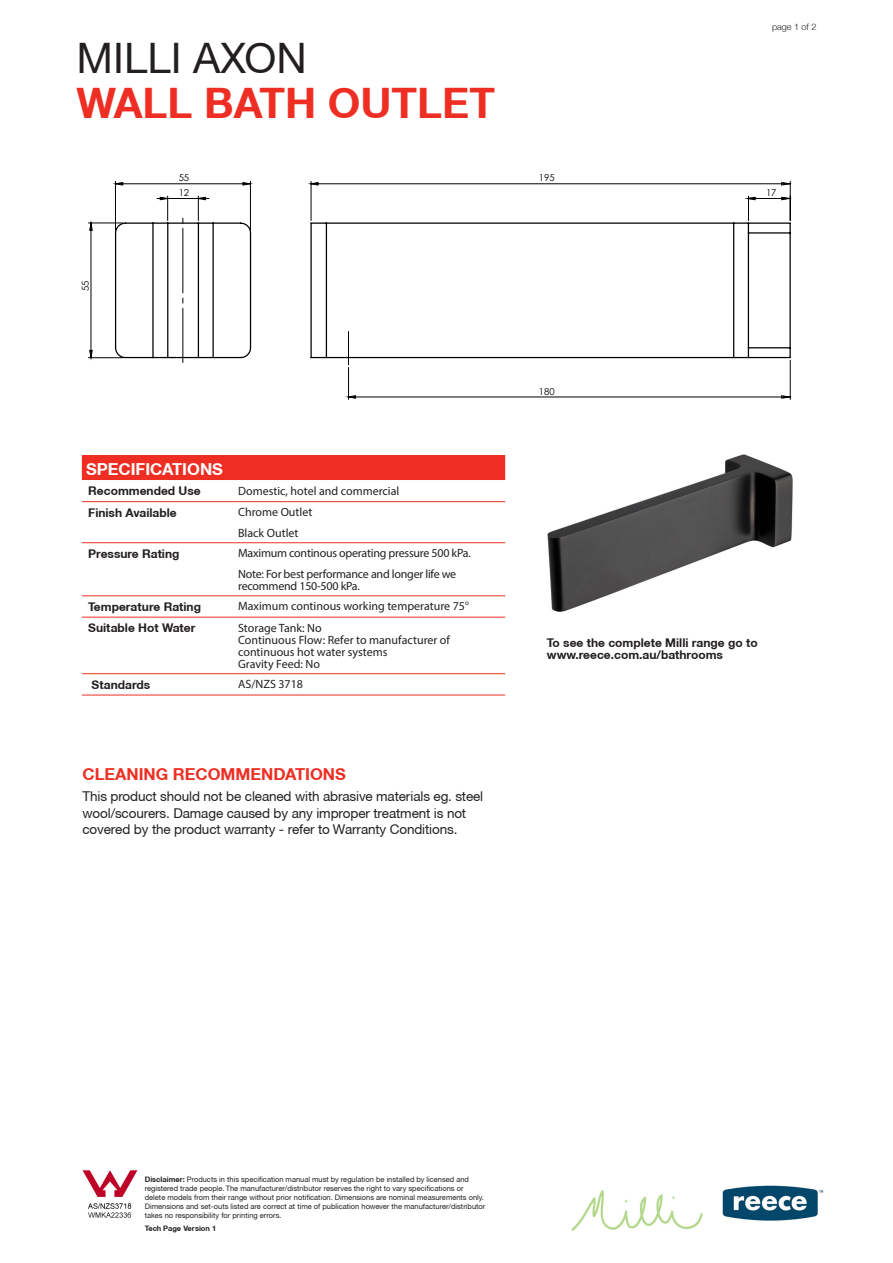
<style>
.page{position:relative;width:893px;height:1263px;background:#fff}
.page>*{position:absolute;margin:0;border:0;box-sizing:border-box;transform-origin:0 0}
.L1_Sub_Main_Head{font:700 42px "Helvetica Neue CE";color:#ee2e22}
.L1_Header{font:42px "Helvetica Neue CE";color:#231f20}
.L3_Body{font:700 16.5px "Helvetica Neue CE";color:#ee2e22}
.L4_Table_Header{font:700 16.5px "Helvetica Neue CE";color:#fff}
.L3_Body-2{font:13.5px/16.5px "Helvetica Neue CE";letter-spacing:-.01em;color:#231f20}
.L6_Table_Body{font:12px/12px "Myriad Pro";color:#231f20}
.L6_Table_Body-2{font:12px/12px "Myriad Pro";letter-spacing:-.02em;color:#231f20}
.L5_Table_Bold{font:700 12px "Helvetica Neue CE";color:#231f20}
.Call_to_action{font:700 12px/12px "Helvetica Neue CE";color:#231f20}
.t1{font:9.6px/14.7px "Century Gothic";color:#000}
.t2{font:300 9px "Helvetica Neue";color:#231f20}
.T___C{font:7.5px/9px "Helvetica Neue CE";color:#231f20}
.T___C-2{font:700 7.5px "Helvetica Neue CE";color:#231f20}
.L6_Table_Body-3{font:7.05px "Myriad Pro";color:#231f20}
.s1{font-weight:700}
</style>
<div class="page">
<img style="left:82px;top:1170px;width:56px;height:48px">
<div style="left:82px;top:455px;width:423px;height:25px;background:#ee2e22"></div>
<svg style="left:82px;top:502px;width:423px;height:193px"></svg>
<hr style="left:82px;top:501px;width:150px;height:1px;background:#ee2e22">
<hr style="left:232px;top:501px;width:273px;height:1px;background:#ee2e22">
<hr style="left:82px;top:542px;width:150px;height:1px;background:#ee2e22">
<hr style="left:232px;top:542px;width:273px;height:1px;background:#ee2e22">
<hr style="left:82px;top:595px;width:150px;height:1px;background:#ee2e22">
<hr style="left:232px;top:595px;width:273px;height:1px;background:#ee2e22">
<hr style="left:82px;top:617px;width:150px;height:1px;background:#ee2e22">
<hr style="left:232px;top:617px;width:273px;height:1px;background:#ee2e22">
<hr style="left:82px;top:673px;width:150px;height:1px;background:#ee2e22">
<hr style="left:232px;top:673px;width:273px;height:1px;background:#ee2e22">
<hr style="left:82px;top:695px;width:150px;height:1px;background:#ee2e22">
<hr style="left:232px;top:695px;width:273px;height:1px;background:#ee2e22">
<img style="left:722px;top:1185px;width:102px;height:36px">
<img style="left:571px;top:1176px;width:132px;height:55px">
<img style="left:547px;top:454px;width:246px;height:158px">
<hr style="left:311px;top:181px;width:1px;height:40px;background:#000">
<hr style="left:790px;top:181px;width:1px;height:40px;background:#000">
<hr style="left:790px;top:360px;width:1px;height:39px;background:#000">
<hr style="left:348px;top:367px;width:1px;height:32px;background:#000">
<hr style="left:115px;top:181px;width:1px;height:49px;background:#000">
<hr style="left:250px;top:181px;width:1px;height:49px;background:#000">
<hr style="left:88px;top:357px;width:35px;height:1px;background:#000">
<hr style="left:88px;top:222px;width:35px;height:1px;background:#000">
<svg style="left:311px;top:182px;width:479px;height:3px"></svg>
<svg style="left:348px;top:197px;width:442px;height:201px"></svg>
<svg style="left:116px;top:182px;width:134px;height:181px"></svg>
<svg style="left:90px;top:223px;width:2px;height:134px"></svg>
<svg style="left:114px;top:222px;width:677px;height:137px"></svg>
<p class="L1_Header" style="left:77px;top:32px;width:232px">MILLI AXON</p>
<p class="L1_Sub_Main_Head" style="left:77px;top:77px;width:420px">WALL BATH OUTLET</p>
<p class="t1" style="left:78px;top:291px;width:12px;rotate:-90deg">55</p>
<p class="t1" style="left:179px;top:170px;width:12px">55<br>12</p>
<p class="L4_Table_Header" style="left:86px;top:459px;width:138px">SPECIFICATIONS</p>
<p class="L5_Table_Bold" style="left:88px;top:483px;width:114px">Recommended Use</p>
<p class="L6_Table_Body" style="left:238px;top:484px;width:163px">Domestic, hotel and commercial</p>
<p class="L5_Table_Bold" style="left:88px;top:505px;width:90px">Finish Available</p>
<p class="L6_Table_Body" style="left:238px;top:506px;width:76px">Chrome Outlet</p>
<p class="L6_Table_Body" style="left:238px;top:526px;width:62px">Black Outlet</p>
<p class="L5_Table_Bold" style="left:88px;top:546px;width:93px">Pressure Rating</p>
<p class="L6_Table_Body-2" style="left:238px;top:547px;width:234px">Maximum continous operating pressure 500 kPa.</p>
<p class="L6_Table_Body-2" style="left:238px;top:568px;width:220px">Note: For best performance and longer life we recommend 150-500 kPa.</p>
<p class="L5_Table_Bold" style="left:88px;top:599px;width:114px">Temperature Rating</p>
<p class="L6_Table_Body" style="left:238px;top:600px;width:228px">Maximum continous working temperature 75</p>
<p class="L6_Table_Body-3" style="left:465px;top:598px;width:5px">o</p>
<p class="L5_Table_Bold" style="left:88px;top:620px;width:109px">Suitable Hot Water</p>
<p class="L6_Table_Body" style="left:238px;top:621px;width:213px">Storage Tank: No<br>Continuous Flow: Refer to manufacturer of continuous hot water systems<br>Gravity Feed: No</p>
<p class="L5_Table_Bold" style="left:92px;top:677px;width:60px">Standards</p>
<p class="L6_Table_Body" style="left:238px;top:678px;width:66px">AS/NZS 3718</p>
<p class="L3_Body" style="left:82px;top:764px;width:265px">CLEANING RECOMMENDATIONS</p>
<p class="L3_Body-2" style="left:82px;top:788px;width:402px">This product should not be cleaned with abrasive materials eg. steel wool/scourers. Damage caused by any improper treatment is not covered by the product warranty - refer to Warranty Conditions.</p>
<p class="t1" style="left:539px;top:170px;width:17px">195</p>
<p class="t1" style="left:539px;top:384px;width:17px">180</p>
<p class="t2" style="left:772px;top:21px;width:46px">page 1 of 2</p>
<p class="t1" style="left:766px;top:185px;width:12px">17</p>
<p class="Call_to_action" style="left:547px;top:637px;width:212px">To see the complete Milli range go to www.reece.com.au/bathrooms</p>
<p class="T___C" style="left:145px;top:1175px;width:342px"><span class="s1">Disclaimer:</span> Products in this specification manual must by regulation be installed by licensed and registered trade people. The manufacturer/distributor reserves the right to vary specifications or delete models from their range without prior notification. Dimensions are nominal measurements only.<br>Dimensions and set-outs listed are correct at time of publication however the manufacturer/distributor takes no responsibility for printing errors.</p>
<p class="T___C-2" style="left:145px;top:1224px;width:73px">Tech Page Version 1</p>
</div>
